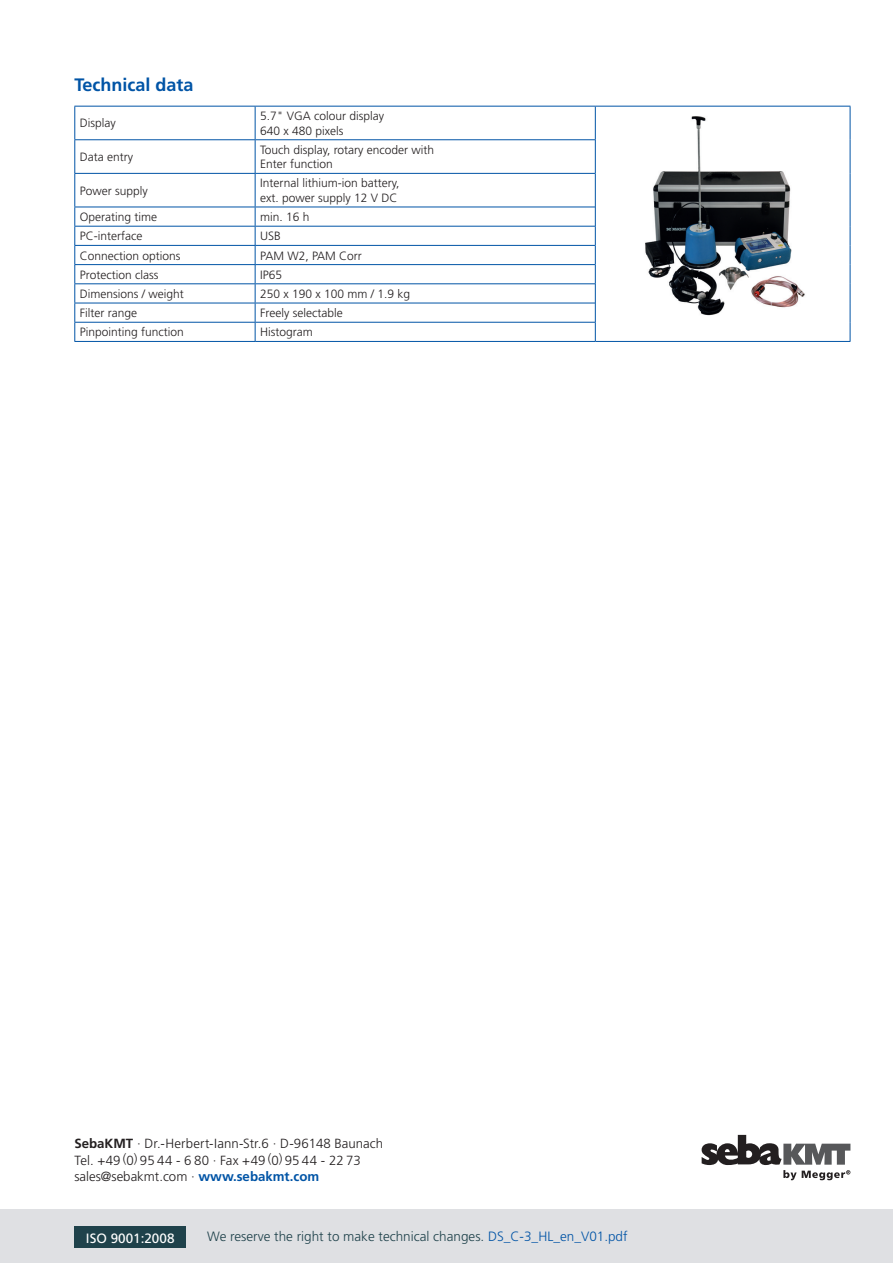
<style>
.page{position:relative;width:893px;height:1263px;background:#fff}
.page>*{position:absolute;margin:0;border:0;box-sizing:border-box;transform-origin:0 0}
.Fließtext{font:700 18px "Frutiger LT Pro";color:#0154a6}
.Fließtext-2{font:300 13.5px "Frutiger LT Std";color:#1f424b}
.Fließtext-3{font:13.5px "Frutiger LT Pro";color:#fff}
.t1{font:300 13.2px "Frutiger LT Pro";color:#231f20}
.t2{font:300 12px/14.4px "Frutiger LT Std";color:#231f20}
.s1{font-weight:700}
.s2{font-weight:700;color:#0154a6}
.s3{font-family:"Frutiger LT Pro";color:#0154a6}
</style>
<div class="page">
<div style="left:0;top:1209px;width:893px;height:54px;background:#dfe0e3"></div>
<div style="left:74px;top:1227px;width:112px;height:21px;background:#1f424b"></div>
<svg style="left:702px;top:1135px;width:148px;height:45px"></svg>
<svg style="left:256px;top:107px;width:594px;height:234px"></svg>
<hr style="left:255px;top:106px;width:340px;height:1px;background:#0154a6">
<hr style="left:595px;top:106px;width:255px;height:1px;background:#0154a6">
<hr style="left:255px;top:139px;width:340px;height:1px;background:#0154a6">
<hr style="left:255px;top:173px;width:340px;height:1px;background:#0154a6">
<hr style="left:255px;top:207px;width:340px;height:1px;background:#0154a6">
<hr style="left:255px;top:226px;width:340px;height:1px;background:#0154a6">
<hr style="left:255px;top:245px;width:340px;height:1px;background:#0154a6">
<hr style="left:255px;top:264px;width:340px;height:1px;background:#0154a6">
<hr style="left:255px;top:283px;width:340px;height:1px;background:#0154a6">
<hr style="left:255px;top:303px;width:340px;height:1px;background:#0154a6">
<svg style="left:74px;top:106px;width:182px;height:235px"></svg>
<hr style="left:255px;top:322px;width:340px;height:1px;background:#0154a6">
<hr style="left:74px;top:341px;width:181px;height:1px;background:#0154a6">
<hr style="left:255px;top:341px;width:340px;height:1px;background:#0154a6">
<hr style="left:595px;top:341px;width:255px;height:1px;background:#0154a6">
<hr style="left:595px;top:107px;width:1px;height:33px;background:#0154a6">
<hr style="left:850px;top:107px;width:1px;height:33px;background:#0154a6">
<hr style="left:595px;top:140px;width:1px;height:33px;background:#0154a6">
<hr style="left:850px;top:140px;width:1px;height:33px;background:#0154a6">
<hr style="left:595px;top:173px;width:1px;height:34px;background:#0154a6">
<hr style="left:850px;top:173px;width:1px;height:34px;background:#0154a6">
<svg style="left:595px;top:207px;width:1px;height:134px"></svg>
<svg style="left:850px;top:207px;width:1px;height:134px"></svg>
<img style="left:641px;top:108px;width:167px;height:216px">
<p class="Fließtext" style="left:74px;top:74px;width:121px">Technical data</p>
<p class="t2" style="left:80px;top:116px;width:38px">Display</p>
<p class="t2" style="left:260px;top:109px;width:126px">5.7" VGA colour display<br>640 x 480 pixels</p>
<p class="t2" style="left:80px;top:150px;width:55px">Data entry</p>
<p class="t2" style="left:260px;top:143px;width:176px">Touch display, rotary encoder with</p>
<p class="t2" style="left:260px;top:157px;width:74px">Enter function</p>
<p class="t2" style="left:80px;top:183px;width:70px">Power supply</p>
<p class="t2" style="left:260px;top:176px;width:141px">Internal lithium-ion battery, ext. power supply 12 V DC</p>
<p class="t2" style="left:80px;top:210px;width:79px">Operating time</p>
<p class="t2" style="left:260px;top:210px;width:51px">min. 16 h</p>
<p class="t2" style="left:80px;top:229px;width:64px">PC-interface</p>
<p class="t2" style="left:260px;top:229px;width:22px">USB</p>
<p class="t2" style="left:80px;top:248px;width:102px">Connection options</p>
<p class="t2" style="left:260px;top:248px;width:103px">PAM W2, PAM Corr</p>
<p class="t2" style="left:80px;top:268px;width:80px">Protection class</p>
<p class="t2" style="left:260px;top:268px;width:24px">IP65</p>
<p class="t2" style="left:80px;top:287px;width:106px">Dimensions / weight</p>
<p class="t2" style="left:260px;top:287px;width:152px">250 x 190 x 100 mm / 1.9 kg</p>
<p class="t2" style="left:80px;top:306px;width:59px">Filter range</p>
<p class="t2" style="left:260px;top:306px;width:84px">Freely selectable</p>
<p class="t2" style="left:80px;top:325px;width:106px">Pinpointing function</p>
<p class="t2" style="left:260px;top:325px;width:54px">Histogram</p>
<p class="t1" style="left:74px;top:1136px;width:310px"><span class="s1">SebaKMT</span> · Dr.-Herbert-Iann-Str.6 · D-96148 Baunach</p>
<p class="t1" style="left:74px;top:1152px;width:288px">Tel. +49 (0) 95 44 - 6 80 · Fax +49 (0) 95 44 - 22 73</p>
<p class="t1" style="left:74px;top:1169px;width:246px">sales@sebakmt.com · <span class="s2">www.sebakmt.com</span></p>
<p class="Fließtext-3" style="left:86px;top:1230px;width:90px">ISO 9001:2008</p>
<p class="Fließtext-2" style="left:207px;top:1229px;width:422px">We reserve the right to make technical changes. <span class="s3">DS_C-3_HL_en_V01.pdf</span></p>
</div>
